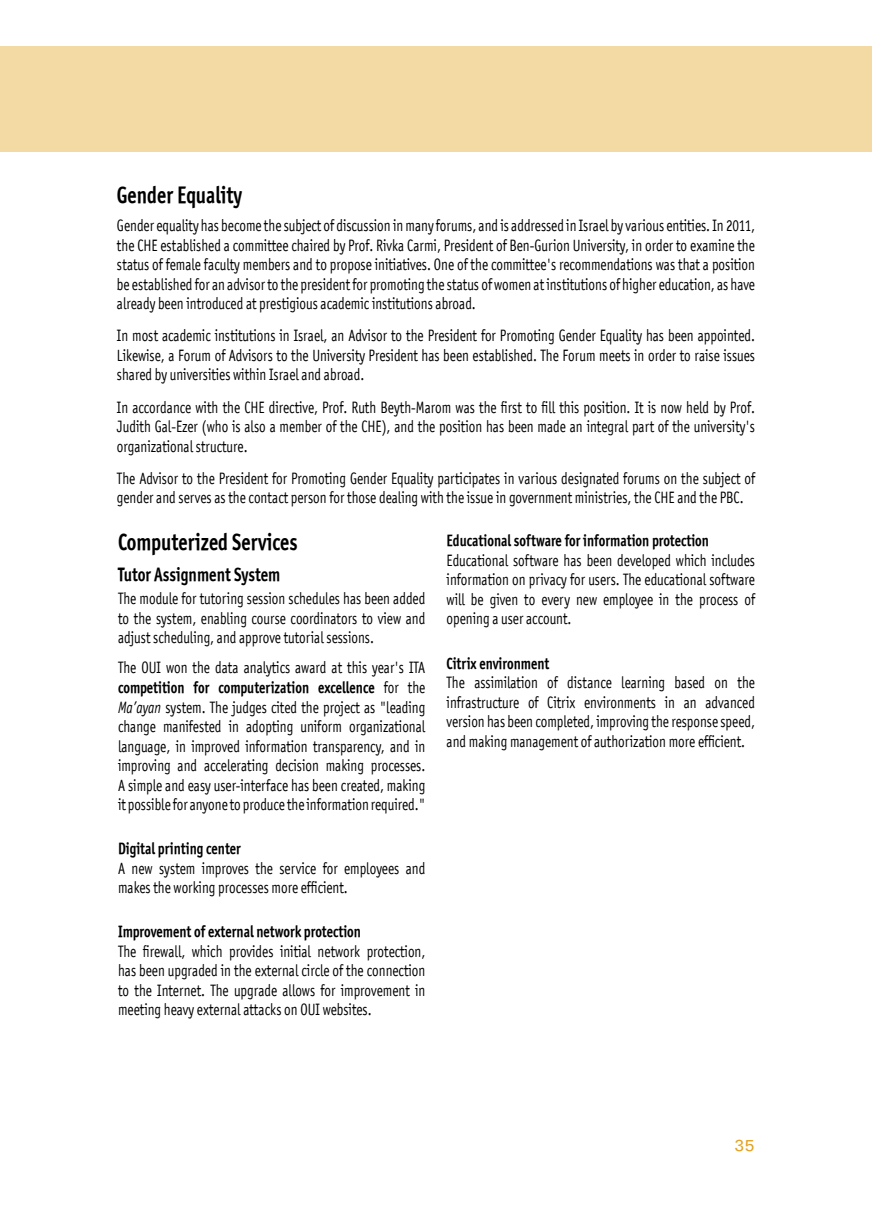
<style>
.page{position:relative;width:872px;height:1212px;background:#fff}
.page>*{position:absolute;margin:0;border:0;box-sizing:border-box;transform-origin:0 0}
.t1{font:24px "Officina Sans OSITCTT Bold";color:#000;scale:.8 1}
.t2{font:19.5px "Officina Sans OSITCTT Bold";color:#000;scale:.8 1}
.t3{font:19.5px "MF Narkis Tam";color:#e3a01d}
.t4{font:16.5px/19.5px "Officina San ITC";color:#000;text-align:justify;scale:.8 1}
.t5{font:16.5px "Officina Sans OSITCTT Bold";color:#000;scale:.8 1}
.s1{font-family:"Officina San ITC"}
.s2{font-style:italic}
</style>
<div class="page">
<div style="left:0;top:46px;width:872px;height:106px;background:#f3d9a4"></div>
<h1 class="t1" style="left:117px;top:180px;width:158px">Gender Equality</h1>
<p class="t4" style="left:117px;top:216px;width:799px">Gender equality has become the subject of discussion in many forums, and is addressed in Israel by various entities. In 2011, the CHE established a committee chaired by Prof. Rivka Carmi, President of Ben-Gurion University, in order to examine the status of female faculty members and to propose initiatives. One of the committee's recommendations was that a position be established for an advisor to the president for promoting the status of women at institutions of higher education, as have already been introduced at prestigious academic institutions abroad.</p>
<p class="t4" style="left:117px;top:326px;width:799px">In most academic institutions in Israel, an Advisor to the President for Promoting Gender Equality has been appointed.<br>Likewise, a Forum of Advisors to the University President has been established. The Forum meets in order to raise issues shared by universities within Israel and abroad.</p>
<p class="t4" style="left:117px;top:397px;width:799px">In accordance with the CHE directive, Prof. Ruth Beyth-Marom was the first to fill this position. It is now held by Prof.<br>Judith Gal-Ezer (who is also a member of the CHE), and the position has been made an integral part of the university's organizational structure.</p>
<p class="t4" style="left:117px;top:469px;width:799px">The Advisor to the President for Promoting Gender Equality participates in various designated forums on the subject of gender and serves as the contact person for those dealing with the issue in government ministries, the CHE and the PBC.</p>
<h1 class="t1" style="left:118px;top:526px;width:226px">Computerized Services</h1>
<p class="t2" style="left:118px;top:562px;width:204px">Tutor Assignment System</p>
<p class="t4" style="left:118px;top:589px;width:385px">The module for tutoring session schedules has been added to the system, enabling course coordinators to view and adjust scheduling, and approve tutorial sessions.</p>
<p class="t4" style="left:118px;top:658px;width:386px">The OUI won the data analytics award at this year's ITA</p>
<p class="t5" style="left:118px;top:677px;width:385px">competition for computerization excellence <span class="s1">for the</span></p>
<p class="t4" style="left:118px;top:697px;width:386px"><span class="s2">Ma’ayan</span> system. The judges cited the project as "leading change manifested in adopting uniform organizational language, in improved information transparency, and in improving and accelerating decision making processes.<br>A simple and easy user-interface has been created, making it possible for anyone to produce the information required."</p>
<p class="t5" style="left:118px;top:838px;width:155px">Digital printing center</p>
<p class="t4" style="left:118px;top:858px;width:385px">A new system improves the service for employees and makes the working processes more efficient.</p>
<p class="t5" style="left:118px;top:921px;width:305px">Improvement of external network protection</p>
<p class="t4" style="left:118px;top:941px;width:386px">The firewall, which provides initial network protection, has been upgraded in the external circle of the connection to the Internet. The upgrade allows for improvement in meeting heavy external attacks on OUI websites.</p>
<p class="t5" style="left:446px;top:530px;width:329px">Educational software for information protection</p>
<p class="t4" style="left:446px;top:550px;width:387px">Educational software has been developed which includes information on privacy for users. The educational software will be given to every new employee in the process of opening a user account.</p>
<p class="t5" style="left:446px;top:653px;width:130px">Citrix environment</p>
<p class="t4" style="left:446px;top:672px;width:387px">The assimilation of distance learning based on the infrastructure of Citrix environments in an advanced version has been completed, improving the response speed, and making management of authorization more efficient.</p>
<p class="t3" style="left:734px;top:1134px;width:22px">35</p>
</div>
